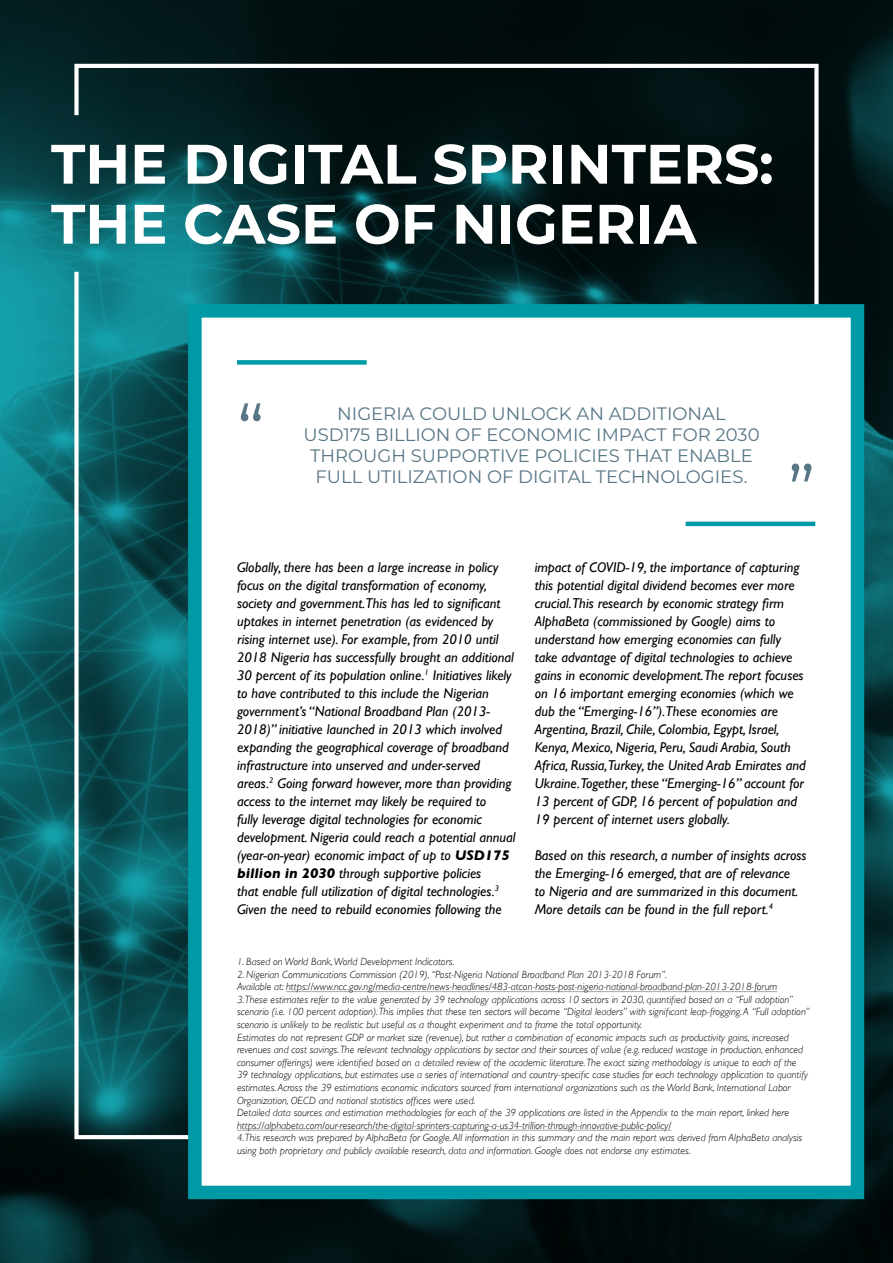
<style>
.page{position:relative;width:893px;height:1263px;background:#fff}
.page>*{position:absolute;margin:0;border:0;box-sizing:border-box;transform-origin:0 0}
.t1{font:72px "Montserrat";color:#587686}
.t2{font:700 55.5px/60px "Montserrat";color:#fff}
.t3{font:18px/21px "Montserrat";color:#587686;text-align:center}
.t4{font:italic 14.25px/18px "Gill Sans";color:#000}
.t5{font:italic 300 10.5px/12.6px "Gill Sans";color:#000}
.s1{font-weight:700}
</style>
<div class="page">
<img style="left:0;top:0;width:893px;height:1263px">
<svg style="left:72px;top:328px;width:116px;height:813px;background:#145d62"></svg>
<svg style="left:72px;top:62px;width:749px;height:266px;background:#0a2c2f"></svg>
<div style="left:188px;top:304px;width:676px;height:895px;background:#fff;border:14px solid #009aa6"></div>
<hr style="left:286px;top:991px;width:491px;height:1px;background:#a6a6a6">
<hr style="left:237px;top:1130px;width:434px;height:1px;background:#a6a6a6">
<div style="left:237px;top:360px;width:130px;height:5px;background:#009aa6"></div>
<hr style="left:686px;top:522px;width:129px;height:4px;background:#009aa6">
<h2 class="t2" style="left:51px;top:131px;width:724px">THE DIGITAL SPRINTERS:<br>THE CASE OF NIGERIA</h2>
<h1 class="t1" style="left:237px;top:382px;width:29px">“</h1>
<h3 class="t3" style="left:303px;top:403px;width:458px">NIGERIA COULD UNLOCK AN ADDITIONAL USD175 BILLION OF ECONOMIC IMPACT FOR 2030<br>THROUGH SUPPORTIVE POLICIES THAT ENABLE FULL UTILIZATION OF DIGITAL TECHNOLOGIES.</h3>
<h1 class="t1" style="left:815px;top:503px;width:29px;rotate:-180deg">“</h1>
<p class="t4" style="left:237px;top:558px;width:280px">Globally, there has been a large increase in policy focus on the digital transformation of economy, society and government.This has led to significant uptakes in internet penetration (as evidenced by rising internet use). For example, from 2010 until 2018 Nigeria has successfully brought an additional 30 percent of its population online.<sup>1</sup> Initiatives likely to have contributed to this include the Nigerian government’s “National Broadband Plan (2013- 2018)” initiative launched in 2013 which involved expanding the geographical coverage of broadband infrastructure into unserved and under-served areas.<sup>2</sup> Going forward however, more than providing access to the internet may likely be required to<br>fully leverage digital technologies for economic development. Nigeria could reach a potential annual (year-on-year) economic impact of up to <span class="s1">USD175 billion in 2030</span> through supportive policies<br>that enable full utilization of digital technologies.<sup>3<br></sup>Given the need to rebuild economies following the</p>
<p class="t4" style="left:535px;top:558px;width:273px">impact of COVID-19, the importance of capturing this potential digital dividend becomes ever more crucial.This research by economic strategy firm AlphaBeta (commissioned by Google) aims to understand how emerging economies can fully take advantage of digital technologies to achieve gains in economic development.The report focuses on 16 important emerging economies (which we dub the “Emerging-16”).These economies are Argentina, Brazil, Chile, Colombia, Egypt, Israel, Kenya, Mexico, Nigeria, Peru, Saudi Arabia, South Africa, Russia,Turkey, the United Arab Emirates and Ukraine.Together, these “Emerging-16” account for 13 percent of GDP, 16 percent of population and 19 percent of internet users globally.</p>
<h3 class="t4" style="left:535px;top:846px;width:273px">Based on this research, a number of insights across the Emerging-16 emerged, that are of relevance<br>to Nigeria and are summarized in this document.<br>More details can be found in the full report.<sup>4</sup></h3>
<p class="t5" style="left:237px;top:955px;width:219px">1. Based on World Bank, World Development Indicators.</p>
<p class="t5" style="left:237px;top:968px;width:542px">2. Nigerian Communications Commission (2019), “Post-Nigeria National Broadband Plan 2013-2018 Forum”.<br>Available at: https://www.ncc.gov.ng/media-centre/news-headlines/483-atcon-hosts-post-nigeria-national-broadband-plan-2013-2018-forum</p>
<p class="t5" style="left:237px;top:993px;width:574px">3. These estimates refer to the value generated by 39 technology applications across 10 sectors in 2030, quantified based on a “Full adoption” scenario (i.e. 100 percent adoption). This implies that these ten sectors will become “Digital leaders” with significant leap-frogging. A “Full adoption” scenario is unlikely to be realistic but useful as a thought experiment and to frame the total opportunity.<br>Estimates do not represent GDP or market size (revenue), but rather a combination of economic impacts such as productivity gains, increased revenues and cost savings. The relevant technology applications by sector and their sources of value (e.g. reduced wastage in production, enhanced consumer offerings) were identified based on a detailed review of the academic literature. The exact sizing methodology is unique to each of the 39 technology applications, but estimates use a series of international and country-specific case studies for each technology application to quantify estimates. Across the 39 estimations economic indicators sourced from international organizations such as the World Bank, International Labor Organization, OECD and national statistics offices were used.<br>Detailed data sources and estimation methodologies for each of the 39 applications are listed in the Appendix to the main report, linked here https://alphabeta.com/our-research/the-digital-sprinters-capturing-a-us34-trillion-through-innovative-public-policy/</p>
<p class="t5" style="left:237px;top:1131px;width:567px">4. This research was prepared by AlphaBeta for Google. All information in this summary and the main report was derived from AlphaBeta analysis using both proprietary and publicly available research, data and information. Google does not endorse any estimates.</p>
</div>
